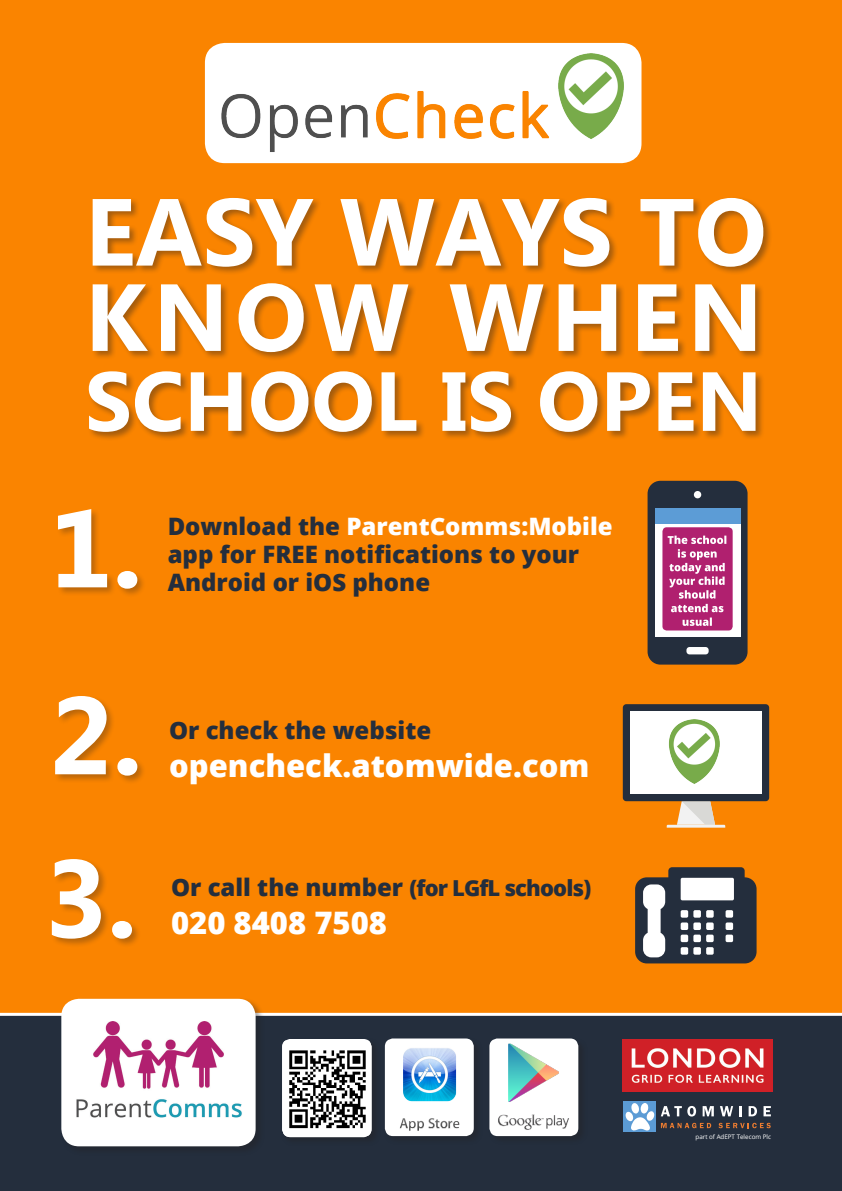
<style>
.page{position:relative;width:842px;height:1191px;background:#fff}
.page>*{position:absolute;margin:0;border:0;box-sizing:border-box;transform-origin:0 0}
.t1{font:700 109.9px "Microsoft Phags Pa";color:#fff}
.t2{font:700 95px "Microsoft Phags Pa";color:#fff}
.t3{font:700 95px "Microsoft Phags Pa";letter-spacing:.07em;color:#fff}
.t4{font:700 83.6px "Microsoft Phags Pa";color:#fff}
.t5{font:800 31px "Open Sans";color:#fff}
.t6{font:800 24px/28px "Open Sans";color:#242e3d}
.t7{font:800 22px "Open Sans";letter-spacing:-.04em;color:#242e3d}
.t8{font:6.2px "Open Sans";color:#fff}
.s1{color:#fff}
.s2{font-size:24px}
</style>
<div class="page">
<div style="left:0;top:0;width:842px;height:1012px;background:#fa8400"></div>
<div style="left:0;top:1012px;width:842px;height:179px;background:#242e3d"></div>
<div style="left:205px;top:43px;width:436px;height:120px;background:#fff;border-radius:20px"></div>
<div style="left:88px;top:196px;width:685px;height:245px;background:#231f20;opacity:.4"></div>
<div style="left:57px;top:508px;width:90px;height:89px;background:#231f20;opacity:.3"></div>
<img style="left:200px;top:50px;width:424px;height:104px">
<div style="left:60px;top:997px;width:205px;height:158px;background:#231f20;opacity:.4"></div>
<div style="left:61px;top:998px;width:195px;height:148px;background:#fff;border-radius:18px"></div>
<img style="left:76px;top:1021px;width:166px;height:97px">
<div style="left:54px;top:694px;width:93px;height:90px;background:#231f20;opacity:.3"></div>
<div style="left:51px;top:857px;width:90px;height:91px;background:#231f20;opacity:.3"></div>
<div style="left:488px;top:1037px;width:100px;height:108px;background:#231f20;opacity:.4"></div>
<div style="left:489px;top:1038px;width:89px;height:98px;background:#fff;border-radius:8px"></div>
<img style="left:492px;top:1037px;width:85px;height:93px">
<div style="left:383px;top:1037px;width:100px;height:108px;background:#231f20;opacity:.4"></div>
<div style="left:385px;top:1038px;width:89px;height:98px;background:#fff;border-radius:8px"></div>
<img style="left:387px;top:1039px;width:85px;height:96px">
<div style="left:281px;top:1037px;width:100px;height:109px;background:#231f20;opacity:.4"></div>
<img style="left:282px;top:1040px;width:89px;height:97px">
<img style="left:623px;top:1039px;width:149px;height:52px">
<div style="left:647px;top:481px;width:100px;height:183px;background:#242e3d;border-radius:13px"></div>
<div style="left:686px;top:647px;width:23px;height:7px;background:#fff;border-radius:3px"></div>
<div style="left:694px;top:491px;width:7px;height:7px;background:#fff;border-radius:50%"></div>
<div style="left:655px;top:508px;width:85px;height:129px;background:#fff"></div>
<div style="left:655px;top:508px;width:85px;height:15px;background:#5c9cd6"></div>
<svg style="left:667px;top:801px;width:58px;height:26px"></svg>
<div style="left:623px;top:704px;width:146px;height:97px;background:#242e3d;border-radius:4px"></div>
<div style="left:630px;top:711px;width:132px;height:83px;background:#fff"></div>
<div style="left:662px;top:527px;width:71px;height:103px;background:#b0206f;border-radius:4px"></div>
<svg style="left:671px;top:604px;width:52px;height:22px"></svg>
<svg style="left:668px;top:535px;width:58px;height:63px"></svg>
<img style="left:669px;top:719px;width:51px;height:65px">
<svg style="left:635px;top:867px;width:121px;height:96px;background:#505154"></svg>
<div style="left:681px;top:947px;width:7px;height:7px;background:#fff;border-radius:2px"></div>
<div style="left:681px;top:934px;width:7px;height:8px;background:#fff;border-radius:2px"></div>
<div style="left:681px;top:922px;width:7px;height:8px;background:#fff;border-radius:2px"></div>
<div style="left:693px;top:947px;width:8px;height:7px;background:#fff;border-radius:2px"></div>
<div style="left:693px;top:934px;width:8px;height:8px;background:#fff;border-radius:2px"></div>
<div style="left:693px;top:922px;width:8px;height:8px;background:#fff;border-radius:2px"></div>
<div style="left:706px;top:947px;width:8px;height:7px;background:#fff;border-radius:2px"></div>
<div style="left:706px;top:934px;width:8px;height:8px;background:#fff;border-radius:2px"></div>
<div style="left:706px;top:922px;width:8px;height:8px;background:#fff;border-radius:2px"></div>
<div style="left:681px;top:877px;width:53px;height:23px;background:#fff;border-radius:2px"></div>
<div style="left:681px;top:910px;width:7px;height:7px;background:#fff;border-radius:2px"></div>
<div style="left:693px;top:910px;width:8px;height:7px;background:#fff;border-radius:2px"></div>
<div style="left:706px;top:910px;width:8px;height:7px;background:#fff;border-radius:2px"></div>
<div style="left:725px;top:934px;width:8px;height:8px;background:#fff;border-radius:2px"></div>
<div style="left:725px;top:922px;width:8px;height:8px;background:#fff;border-radius:2px"></div>
<div style="left:725px;top:910px;width:8px;height:7px;background:#fff;border-radius:2px"></div>
<svg style="left:661px;top:1122px;width:50px;height:6px"></svg>
<svg style="left:718px;top:1122px;width:53px;height:6px"></svg>
<svg style="left:661px;top:1106px;width:35px;height:10px"></svg>
<svg style="left:703px;top:1106px;width:11px;height:10px"></svg>
<svg style="left:720px;top:1106px;width:13px;height:10px"></svg>
<svg style="left:739px;top:1106px;width:3px;height:10px"></svg>
<svg style="left:749px;top:1106px;width:8px;height:10px"></svg>
<svg style="left:763px;top:1106px;width:8px;height:10px"></svg>
<div style="left:624px;top:1101px;width:32px;height:31px;background:#5b9bd5"></div>
<svg style="left:626px;top:1103px;width:28px;height:27px"></svg>
<p class="t2" style="left:85px;top:164px;width:683px">EASY WAYS TO</p>
<p class="t3" style="left:85px;top:249px;width:679px">KNOW WHEN</p>
<p class="t4" style="left:85px;top:341px;width:679px">SCHOOL IS OPEN</p>
<p class="t1" style="left:49px;top:470px;width:94px">1.</p>
<p class="t6" style="left:168px;top:511px;width:446px">Download the <span class="s1">ParentComms:Mobile </span>app for FREE notifications to your</p>
<p class="t6" style="left:168px;top:567px;width:264px">Android or iOS phone</p>
<p class="t1" style="left:49px;top:657px;width:94px">2.</p>
<p class="t1" style="left:44px;top:820px;width:94px">3.</p>
<p class="t6" style="left:169px;top:715px;width:264px">Or check the website</p>
<p class="t5" style="left:169px;top:742px;width:422px">opencheck.atomwide.com</p>
<p class="t7" style="left:171px;top:871px;width:422px"><span class="s2">Or call the number</span> (for LGfL schools)</p>
<p class="t5" style="left:171px;top:899px;width:217px">020 8408 7508</p>
<p class="t8" style="left:695px;top:1133px;width:77px">part of AdEPT Telecom Plc</p>
</div>
